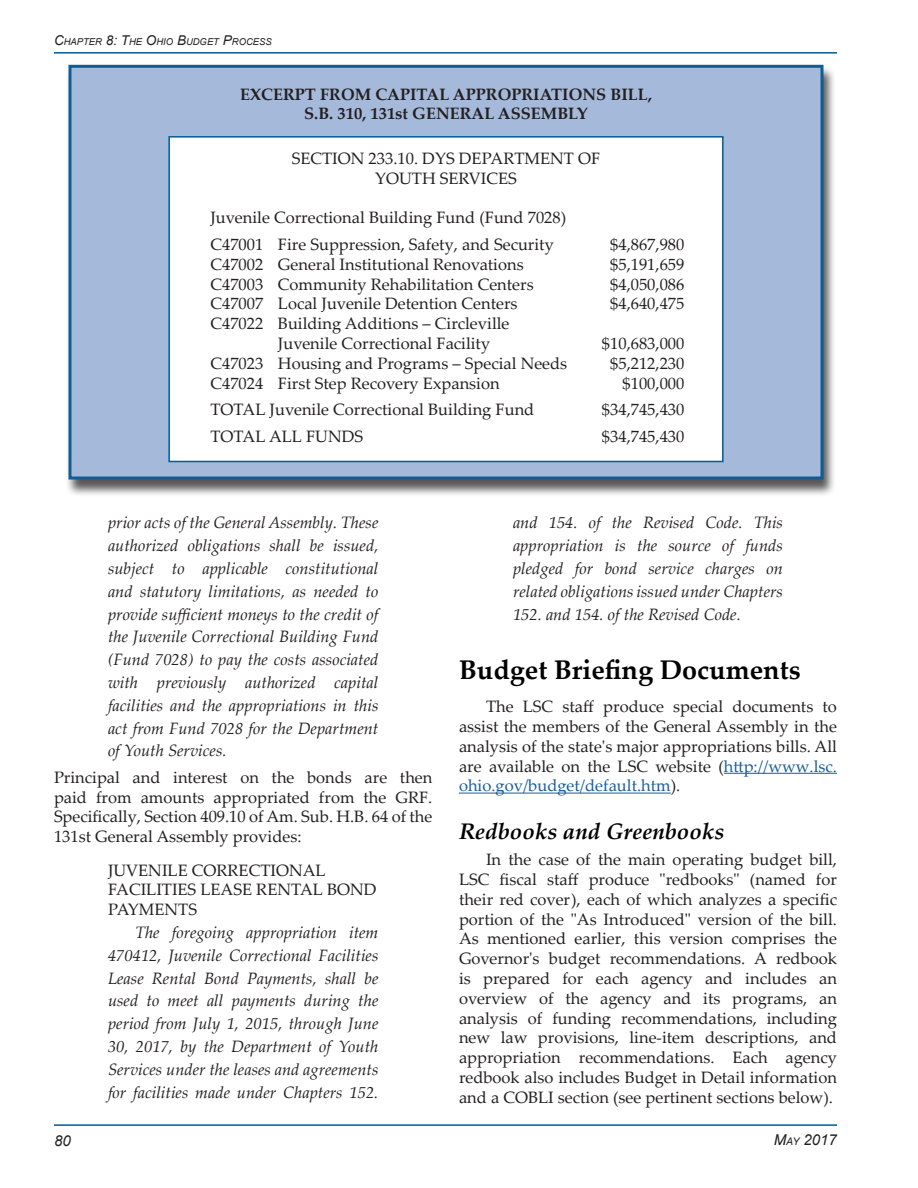
<style>
.page{position:relative;width:918px;height:1188px;background:#fff}
.page>*{position:absolute;margin:0;border:0;box-sizing:border-box;transform-origin:0 0}
.Subhead_1{font:700 27px "Palatino Linotype";color:#000}
.Subhead_2{font:italic 700 22.5px "Palatino Linotype";color:#000}
.Body_Text{font:16.5px/19.8px "Palatino Linotype";color:#231f20;text-align:justify}
.Body_Text-2{font:italic 16.5px/22.8px "Palatino Linotype";color:#231f20;text-align:justify}
.Body_Text-3{font:700 16.5px "Palatino Linotype";color:#231f20}
.t1{font:italic 15px "Arial";color:#231f20}
.t2{font:italic 15px "Arial";color:#231f20}
.t3{font:italic 9.45px "Arial";color:#231f20}
.s1{font-size:13.5px}
.s2{color:#175d9e}
.s3{font-size:10.5px}
</style>
<div class="page">
<hr style="left:54px;top:1124px;width:783px;height:2px;background:#015c92">
<hr style="left:54px;top:52px;width:783px;height:2px;background:#015c92">
<hr style="left:724px;top:773px;width:113px;height:1px;background:#175d9e">
<hr style="left:459px;top:793px;width:212px;height:1px;background:#175d9e">
<div style="left:65px;top:65px;width:771px;height:432px;background:#231f20;opacity:.75"></div>
<div style="left:70px;top:66px;width:752px;height:412px;background:#a5b9da"></div>
<div style="left:68px;top:65px;width:756px;height:415px;border:3px solid #115d93"></div>
<div style="left:169px;top:137px;width:554px;height:324px;background:#fff"></div>
<div style="left:168px;top:136px;width:556px;height:326px;border:2px solid #015c92"></div>
<p class="t3" style="left:54px;top:36px;width:219px"><span class="s1">C</span>HAPTER <span class="s1">8: T</span>HE <span class="s1">O</span>HIO <span class="s1">B</span>UDGET <span class="s1">P</span>ROCESS</p>
<p class="Body_Text-3" style="left:240px;top:82px;width:413px">EXCERPT FROM CAPITAL APPROPRIATIONS BILL,</p>
<p class="Body_Text-3" style="left:304px;top:102px;width:285px">S.B. 310, 131st GENERAL ASSEMBLY</p>
<p class="Body_Text" style="left:292px;top:148px;width:310px">SECTION 233.10. DYS DEPARTMENT OF</p>
<p class="Body_Text" style="left:375px;top:168px;width:143px">YOUTH SERVICES</p>
<p class="Body_Text" style="left:210px;top:207px;width:357px">Juvenile Correctional Building Fund (Fund 7028)</p>
<p class="Body_Text" style="left:210px;top:234px;width:345px">C47001 Fire Suppression, Safety, and Security</p>
<p class="Body_Text" style="left:610px;top:234px;width:76px">$4,867,980</p>
<p class="Body_Text" style="left:210px;top:254px;width:315px">C47002 General Institutional Renovations</p>
<p class="Body_Text" style="left:610px;top:254px;width:76px">$5,191,659</p>
<p class="Body_Text" style="left:210px;top:273px;width:325px">C47003 Community Rehabilitation Centers</p>
<p class="Body_Text" style="left:610px;top:273px;width:76px">$4,050,086</p>
<p class="Body_Text" style="left:210px;top:293px;width:309px">C47007 Local Juvenile Detention Centers</p>
<p class="Body_Text" style="left:610px;top:293px;width:76px">$4,640,475</p>
<p class="Body_Text" style="left:210px;top:313px;width:301px">C47022 Building Additions – Circleville</p>
<p class="Body_Text" style="left:278px;top:333px;width:214px">Juvenile Correctional Facility</p>
<p class="Body_Text" style="left:602px;top:333px;width:84px">$10,683,000</p>
<p class="Body_Text" style="left:210px;top:353px;width:358px">C47023 Housing and Programs – Special Needs</p>
<p class="Body_Text" style="left:610px;top:353px;width:76px">$5,212,230</p>
<p class="Body_Text" style="left:210px;top:372px;width:291px">C47024 First Step Recovery Expansion</p>
<p class="Body_Text" style="left:623px;top:372px;width:63px">$100,000</p>
<p class="Body_Text" style="left:210px;top:399px;width:325px">TOTAL Juvenile Correctional Building Fund</p>
<p class="Body_Text" style="left:602px;top:399px;width:84px">$34,745,430</p>
<p class="Body_Text" style="left:210px;top:425px;width:154px">TOTAL ALL FUNDS</p>
<p class="Body_Text" style="left:602px;top:425px;width:84px">$34,745,430</p>
<p class="Body_Text-2" style="left:108px;top:511px;width:272px">prior acts of the General Assembly. These authorized obligations shall be issued, subject to applicable constitutional and statutory limitations, as needed to provide sufficient moneys to the credit of the Juvenile Correctional Building Fund (Fund 7028) to pay the costs associated with previously authorized capital facilities and the appropriations in this act from Fund 7028 for the Department of Youth Services.</p>
<p class="Body_Text" style="left:54px;top:767px;width:380px">Principal and interest on the bonds are then paid from amounts appropriated from the GRF.<br>Specifically, Section 409.10 of Am. Sub. H.B. 64 of the 131st General Assembly provides:</p>
<p class="Body_Text" style="left:108px;top:859px;width:270px;text-align:left">JUVENILE CORRECTIONAL<br>FACILITIES LEASE RENTAL BOND<br>PAYMENTS</p>
<p class="Body_Text-2" style="left:108px;top:920px;width:272px;text-indent:27px">The foregoing appropriation item 470412, Juvenile Correctional Facilities Lease Rental Bond Payments, shall be used to meet all payments during the period from July 1, 2015, through June 30, 2017, by the Department of Youth Services under the leases and agreements for facilities made under Chapters 152.</p>
<p class="Body_Text-2" style="left:513px;top:511px;width:272px">and 154. of the Revised Code. This appropriation is the source of funds pledged for bond service charges on related obligations issued under Chapters 152. and 154. of the Revised Code.</p>
<p class="Subhead_1" style="left:459px;top:651px;width:343px">Budget Briefing Documents</p>
<p class="Body_Text" style="left:459px;top:696px;width:380px;text-indent:27px">The LSC staff produce special documents to assist the members of the General Assembly in the analysis of the state's major appropriations bills. All are available on the LSC website (<span class="s2">http://www.lsc. ohio.gov/budget/default.htm</span>).</p>
<p class="Subhead_2" style="left:459px;top:815px;width:267px">Redbooks and Greenbooks</p>
<p class="Body_Text" style="left:459px;top:849px;width:380px;text-indent:27px">In the case of the main operating budget bill, LSC fiscal staff produce "redbooks" (named for their red cover), each of which analyzes a specific portion of the "As Introduced" version of the bill.<br>As mentioned earlier, this version comprises the Governor's budget recommendations. A redbook is prepared for each agency and includes an overview of the agency and its programs, an analysis of funding recommendations, including new law provisions, line-item descriptions, and appropriation recommendations. Each agency redbook also includes Budget in Detail information and a COBLI section (see pertinent sections below).</p>
<p class="t2" style="left:54px;top:1131px;width:18px">80</p>
<p class="t1" style="left:774px;top:1130px;width:65px">M<span class="s3">AY</span> 2017</p>
</div>
